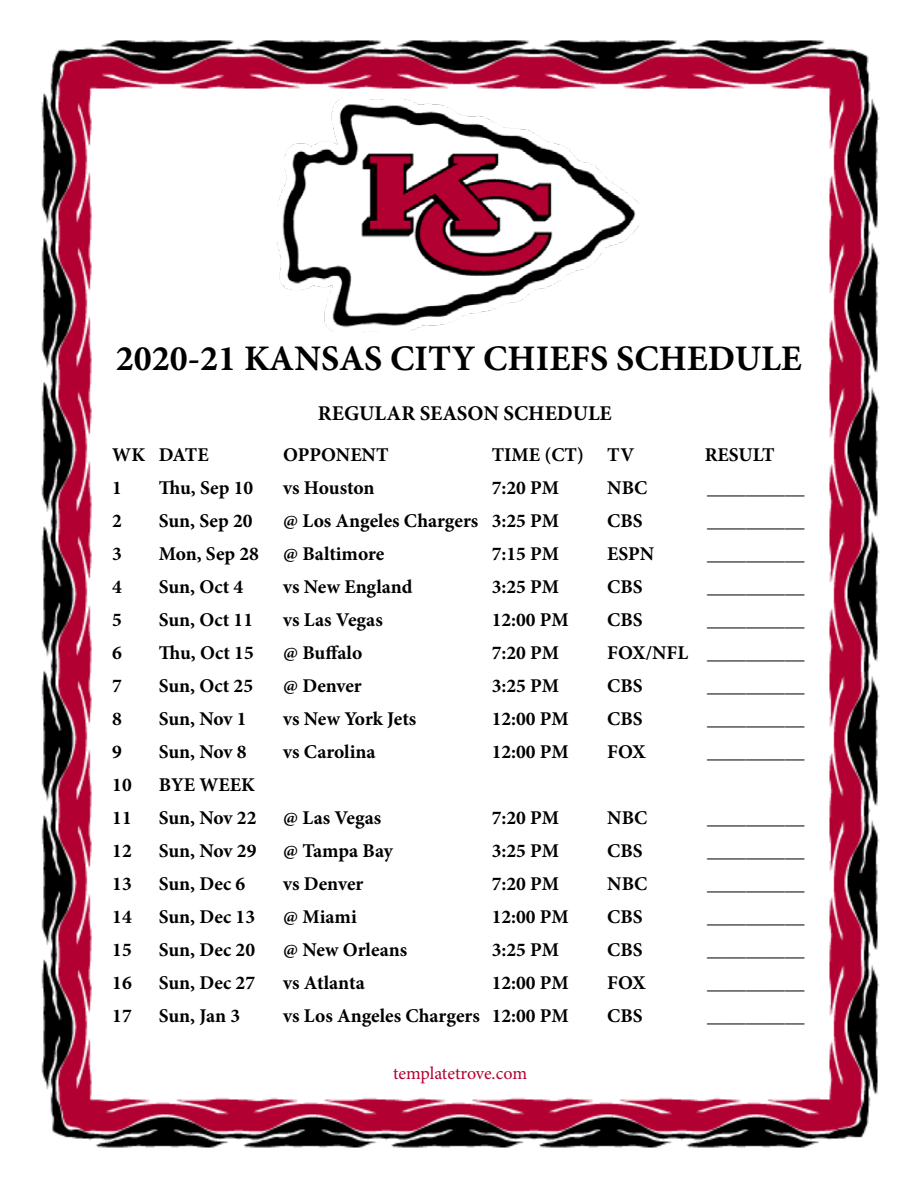
<style>
.page{position:relative;width:918px;height:1188px;background:#fff}
.page>*{position:absolute;margin:0;border:0;box-sizing:border-box;transform-origin:0 0}
.t1{font:700 36px "Minion Pro";color:#000}
.t2{font:700 21px "Minion Pro";color:#000}
.t3{font:700 19.5px "Minion Pro";color:#000}
.t4{font:18px "Minion Pro";letter-spacing:-.005em;color:#b20032}
</style>
<div class="page">
<img style="left:41px;top:40px;width:839px;height:1108px">
<img style="left:277px;top:97px;width:364px;height:236px">
<h1 class="t1" style="left:116px;top:333px;width:687px">2020-21 KANSAS CITY CHIEFS SCHEDULE</h1>
<p class="t2" style="left:318px;top:399px;width:295px">REGULAR SEASON SCHEDULE</p>
<p class="t3" style="left:112px;top:441px;width:98px">WK DATE</p>
<p class="t3" style="left:283px;top:441px;width:107px">OPPONENT</p>
<p class="t3" style="left:492px;top:441px;width:144px">TIME (CT) TV</p>
<p class="t3" style="left:705px;top:441px;width:71px">RESULT</p>
<p class="t3" style="left:112px;top:474px;width:11px">1</p>
<p class="t3" style="left:159px;top:474px;width:96px">Thu, Sep 10</p>
<p class="t3" style="left:283px;top:474px;width:93px">vs Houston</p>
<p class="t3" style="left:492px;top:474px;width:69px">7:20 PM</p>
<p class="t3" style="left:607px;top:474px;width:42px">NBC</p>
<p class="t3" style="left:707px;top:474px;width:99px">__________</p>
<p class="t3" style="left:112px;top:507px;width:11px">2</p>
<p class="t3" style="left:159px;top:507px;width:95px">Sun, Sep 20</p>
<p class="t3" style="left:283px;top:507px;width:277px">@ Los Angeles Chargers 3:25 PM</p>
<p class="t3" style="left:607px;top:507px;width:37px">CBS</p>
<p class="t3" style="left:707px;top:507px;width:99px">__________</p>
<p class="t3" style="left:112px;top:540px;width:11px">3</p>
<p class="t3" style="left:159px;top:540px;width:227px">Mon, Sep 28 @ Baltimore</p>
<p class="t3" style="left:492px;top:540px;width:69px">7:15 PM</p>
<p class="t3" style="left:607px;top:540px;width:48px">ESPN</p>
<p class="t3" style="left:707px;top:540px;width:99px">__________</p>
<p class="t3" style="left:112px;top:573px;width:11px">4</p>
<p class="t3" style="left:159px;top:573px;width:86px">Sun, Oct 4</p>
<p class="t3" style="left:283px;top:573px;width:131px">vs New England</p>
<p class="t3" style="left:492px;top:573px;width:69px">3:25 PM</p>
<p class="t3" style="left:607px;top:573px;width:37px">CBS</p>
<p class="t3" style="left:707px;top:573px;width:99px">__________</p>
<p class="t3" style="left:112px;top:606px;width:11px">5</p>
<p class="t3" style="left:159px;top:606px;width:96px">Sun, Oct 11</p>
<p class="t3" style="left:283px;top:606px;width:101px">vs Las Vegas</p>
<p class="t3" style="left:492px;top:606px;width:79px">12:00 PM</p>
<p class="t3" style="left:607px;top:606px;width:37px">CBS</p>
<p class="t3" style="left:707px;top:606px;width:99px">__________</p>
<p class="t3" style="left:112px;top:639px;width:11px">6</p>
<p class="t3" style="left:159px;top:639px;width:97px">Thu, Oct 15</p>
<p class="t3" style="left:283px;top:639px;width:81px">@ Buffalo</p>
<p class="t3" style="left:492px;top:639px;width:69px">7:20 PM</p>
<p class="t3" style="left:607px;top:639px;width:199px">FOX/NFL __________</p>
<p class="t3" style="left:112px;top:672px;width:11px">7</p>
<p class="t3" style="left:159px;top:672px;width:96px">Sun, Oct 25</p>
<p class="t3" style="left:283px;top:672px;width:80px">@ Denver</p>
<p class="t3" style="left:492px;top:672px;width:69px">3:25 PM</p>
<p class="t3" style="left:607px;top:672px;width:37px">CBS</p>
<p class="t3" style="left:707px;top:672px;width:99px">__________</p>
<p class="t3" style="left:112px;top:705px;width:11px">8</p>
<p class="t3" style="left:159px;top:705px;width:89px">Sun, Nov 1</p>
<p class="t3" style="left:283px;top:705px;width:135px">vs New York Jets</p>
<p class="t3" style="left:492px;top:705px;width:79px">12:00 PM</p>
<p class="t3" style="left:607px;top:705px;width:37px">CBS</p>
<p class="t3" style="left:707px;top:705px;width:99px">__________</p>
<p class="t3" style="left:112px;top:738px;width:11px">9</p>
<p class="t3" style="left:159px;top:738px;width:89px">Sun, Nov 8</p>
<p class="t3" style="left:283px;top:738px;width:94px">vs Carolina</p>
<p class="t3" style="left:492px;top:738px;width:79px">12:00 PM</p>
<p class="t3" style="left:607px;top:738px;width:40px">FOX</p>
<p class="t3" style="left:707px;top:738px;width:99px">__________</p>
<p class="t3" style="left:112px;top:771px;width:21px">10</p>
<p class="t3" style="left:159px;top:771px;width:98px">BYE WEEK</p>
<p class="t3" style="left:112px;top:804px;width:21px">11</p>
<p class="t3" style="left:159px;top:804px;width:99px">Sun, Nov 22</p>
<p class="t3" style="left:283px;top:804px;width:100px">@ Las Vegas</p>
<p class="t3" style="left:492px;top:804px;width:69px">7:20 PM</p>
<p class="t3" style="left:607px;top:804px;width:42px">NBC</p>
<p class="t3" style="left:707px;top:804px;width:99px">__________</p>
<p class="t3" style="left:112px;top:837px;width:21px">12</p>
<p class="t3" style="left:159px;top:837px;width:99px">Sun, Nov 29</p>
<p class="t3" style="left:283px;top:837px;width:111px">@ Tampa Bay</p>
<p class="t3" style="left:492px;top:837px;width:69px">3:25 PM</p>
<p class="t3" style="left:607px;top:837px;width:37px">CBS</p>
<p class="t3" style="left:707px;top:837px;width:99px">__________</p>
<p class="t3" style="left:112px;top:870px;width:21px">13</p>
<p class="t3" style="left:159px;top:870px;width:88px">Sun, Dec 6</p>
<p class="t3" style="left:283px;top:870px;width:82px">vs Denver</p>
<p class="t3" style="left:492px;top:870px;width:69px">7:20 PM</p>
<p class="t3" style="left:607px;top:870px;width:42px">NBC</p>
<p class="t3" style="left:707px;top:870px;width:99px">__________</p>
<p class="t3" style="left:112px;top:903px;width:21px">14</p>
<p class="t3" style="left:159px;top:903px;width:98px">Sun, Dec 13</p>
<p class="t3" style="left:283px;top:903px;width:75px">@ Miami</p>
<p class="t3" style="left:492px;top:903px;width:79px">12:00 PM</p>
<p class="t3" style="left:607px;top:903px;width:37px">CBS</p>
<p class="t3" style="left:707px;top:903px;width:99px">__________</p>
<p class="t3" style="left:112px;top:936px;width:21px">15</p>
<p class="t3" style="left:159px;top:936px;width:98px">Sun, Dec 20</p>
<p class="t3" style="left:283px;top:936px;width:126px">@ New Orleans</p>
<p class="t3" style="left:492px;top:936px;width:69px">3:25 PM</p>
<p class="t3" style="left:607px;top:936px;width:37px">CBS</p>
<p class="t3" style="left:707px;top:936px;width:99px">__________</p>
<p class="t3" style="left:112px;top:969px;width:21px">16</p>
<p class="t3" style="left:159px;top:969px;width:98px">Sun, Dec 27</p>
<p class="t3" style="left:283px;top:969px;width:83px">vs Atlanta</p>
<p class="t3" style="left:492px;top:969px;width:79px">12:00 PM</p>
<p class="t3" style="left:607px;top:969px;width:40px">FOX</p>
<p class="t3" style="left:707px;top:969px;width:99px">__________</p>
<p class="t3" style="left:112px;top:1002px;width:21px">17</p>
<p class="t3" style="left:159px;top:1002px;width:83px">Sun, Jan 3</p>
<p class="t3" style="left:283px;top:1002px;width:287px">vs Los Angeles Chargers 12:00 PM</p>
<p class="t3" style="left:607px;top:1002px;width:37px">CBS</p>
<p class="t3" style="left:707px;top:1002px;width:99px">__________</p>
<p class="t4" style="left:393px;top:1061px;width:136px">templatetrove.com</p>
</div>
